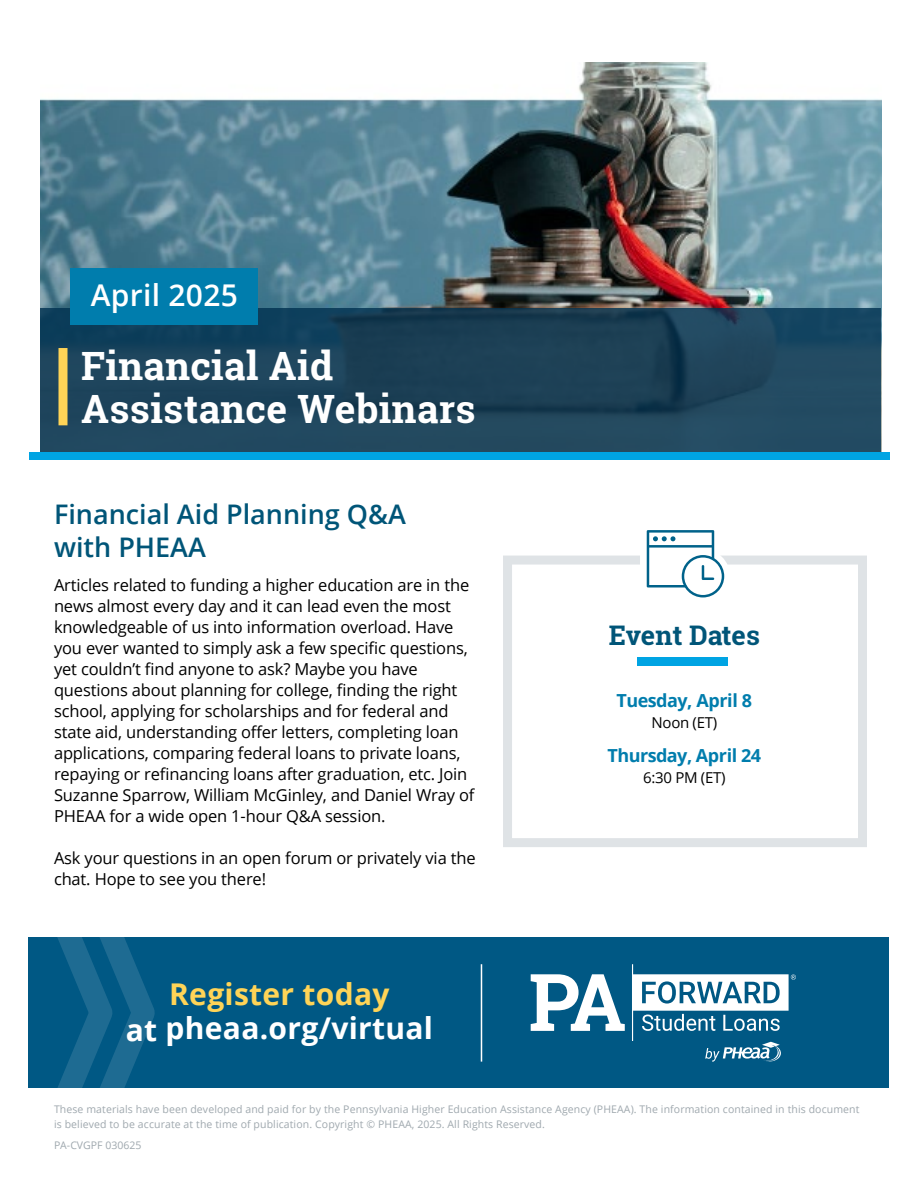
<style>
.page{position:relative;width:918px;height:1188px;background:#fff}
.page>*{position:absolute;margin:0;border:0;box-sizing:border-box;transform-origin:0 0}
.t1{font:700 39px/43.5px "Roboto Slab";letter-spacing:.01em;color:#fff}
.t2{font:700 30px "Open Sans";letter-spacing:.01em;color:#fff}
.t3{font:700 30px "Open Sans";letter-spacing:.01em;color:#ffd457}
.t4{font:600 30px "Open Sans";letter-spacing:.01em;color:#fff}
.t5{font:600 27px/33px "Open Sans";color:#005578}
.t6{font:700 27px "Roboto Slab";color:#005578}
.t7{font:700 18px "Open Sans";letter-spacing:-.03em;color:#007dad}
.t8{font:16.5px/21px "Open Sans";letter-spacing:-.01em;color:#000}
.t9{font:15px "Open Sans";letter-spacing:-.02em;color:#000}
.t10{font:10.5px/15px "Open Sans";letter-spacing:.01em;color:#9fa8ae}
</style>
<div class="page">
<img style="left:40px;top:63px;width:841px;height:245px">
<svg style="left:40px;top:308px;width:841px;height:144px;background:#1c435a"></svg>
<div style="left:503px;top:556px;width:364px;height:291px;border:9px solid #dfe3e6"></div>
<div style="left:29px;top:452px;width:861px;height:7px;background:#00a4e3"></div>
<div style="left:28px;top:937px;width:862px;height:151px;background:#005884"></div>
<div style="left:71px;top:268px;width:187px;height:57px;background:#007dad"></div>
<div style="left:58px;top:348px;width:10px;height:77px;background:#ffd457"></div>
<svg style="left:57px;top:937px;width:98px;height:151px"></svg>
<svg style="left:531px;top:974px;width:94px;height:57px"></svg>
<svg style="left:632px;top:964px;width:164px;height:98px"></svg>
<hr style="left:481px;top:964px;width:1px;height:98px;background:#fff">
<svg style="left:633px;top:530px;width:105px;height:68px"></svg>
<div style="left:637px;top:658px;width:90px;height:8px;background:#00a4e3"></div>
<p class="t4" style="left:91px;top:274px;width:149px">April 2025</p>
<h1 class="t1" style="left:81px;top:344px;width:396px">Financial Aid<br>Assistance Webinars</h1>
<p class="t5" style="left:54px;top:497px;width:354px">Financial Aid Planning Q&amp;A with PHEAA</p>
<p class="t8" style="left:54px;top:575px;width:422px">Articles related to funding a higher education are in the news almost every day and it can lead even the most knowledgeable of us into information overload. Have you ever wanted to simply ask a few specific questions, yet couldn’t find anyone to ask? Maybe you have questions about planning for college, finding the right school, applying for scholarships and for federal and state aid, understanding offer letters, completing loan applications, comparing federal loans to private loans, repaying or refinancing loans after graduation, etc. Join Suzanne Sparrow, William McGinley, and Daniel Wray of PHEAA for a wide open 1-hour Q&amp;A session.</p>
<p class="t8" style="left:54px;top:848px;width:423px">Ask your questions in an open forum or privately via the chat. Hope to see you there!</p>
<p class="t3" style="left:169px;top:973px;width:222px">Register today</p>
<p class="t2" style="left:126px;top:1007px;width:309px">at pheaa.org/virtual</p>
<p class="t6" style="left:609px;top:617px;width:153px">Event Dates</p>
<p class="t7" style="left:617px;top:687px;width:137px">Tuesday, April 8</p>
<p class="t9" style="left:652px;top:712px;width:67px">Noon (ET)</p>
<p class="t7" style="left:608px;top:743px;width:155px">Thursday, April 24</p>
<p class="t9" style="left:643px;top:767px;width:84px">6:30 PM (ET)</p>
<p class="t10" style="left:54px;top:1102px;width:807px">These materials have been developed and paid for by the Pennsylvania Higher Education Assistance Agency (PHEAA). The information contained in this document is believed to be accurate at the time of publication. Copyright © PHEAA, 2025. All Rights Reserved.</p>
<p class="t10" style="left:54px;top:1137px;width:89px">PA-CVGPF 030625</p>
</div>
